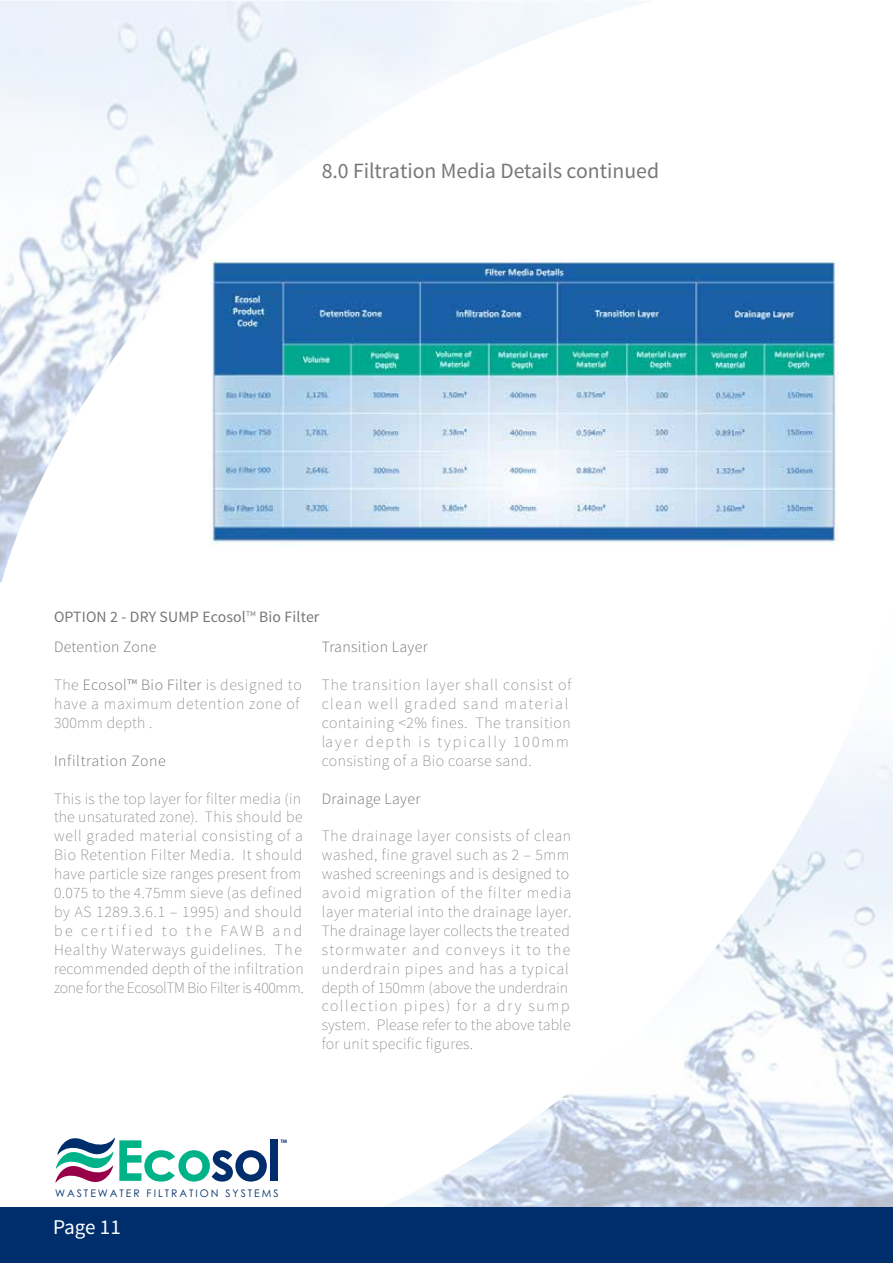
<style>
.page{position:relative;width:893px;height:1263px;background:#fff}
.page>*{position:absolute;margin:0;border:0;box-sizing:border-box;transform-origin:0 0}
.t1{font:700 56.4px "Century Gothic";letter-spacing:-.035em;color:#00b288}
.t2{font:21.75px "Source Sans Pro";color:#77777a}
.t3{font:21px "Source Sans Pro";letter-spacing:-.005em;color:#fff}
.t4{font:200 15.75px/18.9px "Source Sans Pro";letter-spacing:.04em;color:#77777a}
.t5{font:200 15.75px/18.9px "Source Sans Pro";letter-spacing:.06em;color:#77777a}
.t6{font:300 15.75px "Source Sans Pro";letter-spacing:.02em;color:#77777a}
.t7{font:15.75px "Source Sans Pro";letter-spacing:.01em;color:#77777a}
.t8{font:300 15.75px "Source Sans Pro";letter-spacing:.04em;color:#77777a}
.t9{font:10.35px "Century Gothic";letter-spacing:.19em;color:#002e6d}
.t10{font:700 4.95px "Century Gothic";color:#002e6d}
.s1{font-weight:300}
.s2{color:#002e6d}
</style>
<div class="page">
<img style="left:0;top:0;width:649px;height:583px">
<img style="left:384px;top:759px;width:509px;height:448px">
<div style="left:0;top:1207px;width:893px;height:56px;background:#002e6d"></div>
<svg style="left:55px;top:1137px;width:60px;height:46px"></svg>
<img style="left:210px;top:259px;width:629px;height:286px">
<h2 class="t2" style="left:322px;top:158px;width:339px">8.0 Filtration Media Details continued</h2>
<p class="t7" style="left:54px;top:607px;width:267px">OPTION 2 - DRY SUMP Ecosol<span class="s1">™</span> Bio Filter</p>
<p class="t6" style="left:54px;top:637px;width:104px">Detention Zone</p>
<p class="t4" style="left:54px;top:675px;width:249px">The <span class="s1">Ecosol™ Bio Filter</span> is designed to have a maximum detention zone of<br>300mm depth .</p>
<p class="t8" style="left:54px;top:751px;width:113px">Infiltration Zone</p>
<p class="t4" style="left:54px;top:789px;width:251px">This is the top layer for filter media (in the unsaturated zone). This should be well graded material consisting of a Bio Retention Filter Media. It should have particle size ranges present from 0.075 to the 4.75mm sieve (as defined by AS 1289.3.6.1 – 1995) and should be certified to the FAWB and Healthy Waterways guidelines. The recommended depth of the infiltration zone for the EcosolTM Bio Filter is 400mm.</p>
<p class="t6" style="left:322px;top:637px;width:107px">Transition Layer</p>
<p class="t5" style="left:322px;top:675px;width:251px">The transition layer shall consist of clean well graded sand material containing &lt;2% fines. The transition layer depth is typically 100mm consisting of a Bio coarse sand.</p>
<p class="t6" style="left:322px;top:789px;width:100px">Drainage Layer</p>
<p class="t4" style="left:322px;top:827px;width:251px">The drainage layer consists of clean washed, fine gravel such as 2 – 5mm washed screenings and is designed to avoid migration of the filter media layer material into the drainage layer.<br>The drainage layer collects the treated stormwater and conveys it to the underdrain pipes and has a typical depth of 150mm (above the underdrain collection pipes) for a dry sump system. Please refer to the above table for unit specific figures.</p>
<p class="t10" style="left:281px;top:1138px;width:8px">TM</p>
<h1 class="t1" style="left:115px;top:1128px;width:168px">Eco<span class="s2">sol</span></h1>
<p class="t9" style="left:55px;top:1186px;width:225px">WASTEWATER FILTRATION SYSTEMS</p>
<h3 class="t3" style="left:53px;top:1214px;width:69px">Page 11</h3>
</div>
